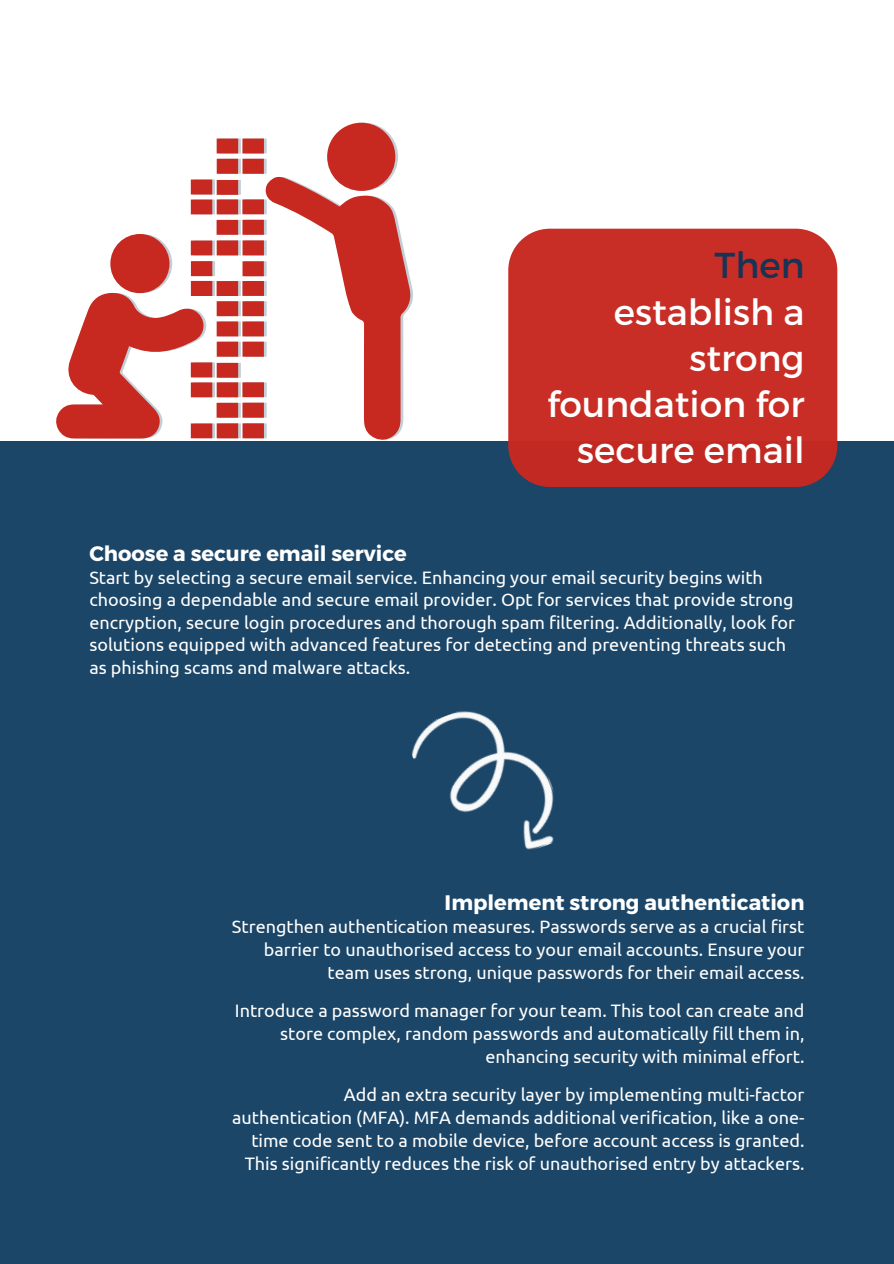
<style>
.page{position:relative;width:894px;height:1264px;background:#fff}
.page>*{position:absolute;margin:0;border:0;box-sizing:border-box;transform-origin:0 0}
.t1{font:36px/46.2px "Montserrat";color:#fff;text-align:right}
.t2{font:700 21px "Montserrat";color:#fff}
.t3{font:18px/23px "Ubuntu";color:#fff;text-align:right}
.s1{color:#183355}
</style>
<div class="page">
<div style="left:0;top:441px;width:893px;height:822px;background:#1b4668"></div>
<img style="left:411px;top:710px;width:143px;height:140px">
<div style="left:508px;top:229px;width:329px;height:258px;background:#c72921;border-radius:42px"></div>
<svg style="left:113px;top:234px;width:59px;height:59px"></svg>
<svg style="left:212px;top:362px;width:3px;height:15px"></svg>
<svg style="left:212px;top:281px;width:3px;height:15px"></svg>
<div style="left:219px;top:281px;width:22px;height:15px;background:#c3c5cd"></div>
<svg style="left:238px;top:301px;width:3px;height:15px"></svg>
<svg style="left:238px;top:321px;width:3px;height:15px"></svg>
<svg style="left:238px;top:341px;width:3px;height:16px"></svg>
<div style="left:245px;top:301px;width:21px;height:15px;background:#c3cfd7"></div>
<div style="left:245px;top:321px;width:21px;height:15px;background:#c3cfd7"></div>
<div style="left:245px;top:341px;width:21px;height:16px;background:#c3cfd7"></div>
<div style="left:219px;top:403px;width:22px;height:15px;background:#c3c5cc"></div>
<div style="left:245px;top:402px;width:21px;height:15px;background:#c3cfd7"></div>
<div style="left:245px;top:281px;width:22px;height:15px;background:#c3cfd7"></div>
<svg style="left:212px;top:261px;width:3px;height:15px"></svg>
<div style="left:245px;top:261px;width:21px;height:15px;background:#c3cfd7"></div>
<svg style="left:238px;top:363px;width:3px;height:15px"></svg>
<svg style="left:212px;top:382px;width:3px;height:15px"></svg>
<svg style="left:238px;top:382px;width:3px;height:15px"></svg>
<div style="left:245px;top:382px;width:22px;height:15px;background:#c3cfd7"></div>
<svg style="left:212px;top:423px;width:3px;height:15px"></svg>
<svg style="left:238px;top:423px;width:3px;height:15px"></svg>
<div style="left:245px;top:423px;width:21px;height:15px;background:#c3cfd7"></div>
<svg style="left:212px;top:179px;width:3px;height:15px"></svg>
<svg style="left:238px;top:138px;width:3px;height:15px"></svg>
<div style="left:219px;top:159px;width:22px;height:15px;background:#c3c4cb"></div>
<div style="left:245px;top:138px;width:21px;height:15px;background:#c3cfd7"></div>
<div style="left:245px;top:159px;width:21px;height:15px;background:#c3cfd7"></div>
<div style="left:219px;top:220px;width:22px;height:15px;background:#c3c5cc"></div>
<div style="left:245px;top:220px;width:21px;height:15px;background:#c3cfd7"></div>
<svg style="left:238px;top:180px;width:3px;height:15px"></svg>
<svg style="left:212px;top:199px;width:3px;height:15px"></svg>
<svg style="left:238px;top:199px;width:3px;height:15px"></svg>
<div style="left:245px;top:199px;width:22px;height:15px;background:#c3cfd7"></div>
<svg style="left:212px;top:240px;width:3px;height:15px"></svg>
<svg style="left:238px;top:240px;width:3px;height:15px"></svg>
<div style="left:245px;top:240px;width:21px;height:15px;background:#c3cfd7"></div>
<svg style="left:56px;top:292px;width:153px;height:146px"></svg>
<div style="left:110px;top:234px;width:59px;height:59px;background:#c72921;border-radius:50%"></div>
<div style="left:191px;top:362px;width:21px;height:15px;background:#c72921"></div>
<div style="left:191px;top:281px;width:21px;height:15px;background:#c72921"></div>
<div style="left:216px;top:281px;width:22px;height:15px;background:#c72921"></div>
<div style="left:216px;top:301px;width:22px;height:15px;background:#c72921"></div>
<div style="left:216px;top:321px;width:22px;height:15px;background:#c72921"></div>
<div style="left:217px;top:341px;width:21px;height:16px;background:#c72921"></div>
<div style="left:242px;top:301px;width:22px;height:15px;background:#c72921"></div>
<div style="left:242px;top:321px;width:22px;height:15px;background:#c72921"></div>
<div style="left:242px;top:341px;width:22px;height:16px;background:#c72921"></div>
<div style="left:216px;top:403px;width:22px;height:15px;background:#c72921"></div>
<div style="left:242px;top:402px;width:22px;height:15px;background:#c72921"></div>
<div style="left:242px;top:281px;width:22px;height:15px;background:#c72921"></div>
<div style="left:191px;top:261px;width:21px;height:15px;background:#c72921"></div>
<div style="left:242px;top:261px;width:22px;height:15px;background:#c72921"></div>
<div style="left:217px;top:363px;width:21px;height:15px;background:#c72921"></div>
<div style="left:191px;top:382px;width:21px;height:15px;background:#c72921"></div>
<div style="left:216px;top:382px;width:22px;height:15px;background:#c72921"></div>
<div style="left:242px;top:382px;width:22px;height:15px;background:#c72921"></div>
<div style="left:191px;top:423px;width:21px;height:15px;background:#c72921"></div>
<div style="left:217px;top:423px;width:21px;height:15px;background:#c72921"></div>
<div style="left:242px;top:423px;width:22px;height:15px;background:#c72921"></div>
<div style="left:191px;top:179px;width:21px;height:15px;background:#c72921"></div>
<div style="left:216px;top:138px;width:22px;height:15px;background:#c72921"></div>
<div style="left:217px;top:159px;width:21px;height:15px;background:#c72921"></div>
<div style="left:242px;top:138px;width:22px;height:15px;background:#c72921"></div>
<div style="left:242px;top:159px;width:22px;height:15px;background:#c72921"></div>
<div style="left:216px;top:220px;width:22px;height:15px;background:#c72921"></div>
<div style="left:242px;top:220px;width:22px;height:15px;background:#c72921"></div>
<div style="left:217px;top:180px;width:21px;height:15px;background:#c72921"></div>
<div style="left:191px;top:199px;width:21px;height:15px;background:#c72921"></div>
<div style="left:216px;top:199px;width:22px;height:15px;background:#c72921"></div>
<div style="left:242px;top:199px;width:22px;height:15px;background:#c72921"></div>
<div style="left:191px;top:240px;width:21px;height:15px;background:#c72921"></div>
<div style="left:216px;top:240px;width:22px;height:15px;background:#c72921"></div>
<div style="left:242px;top:240px;width:22px;height:15px;background:#c72921"></div>
<svg style="left:265px;top:123px;width:148px;height:317px"></svg>
<p class="t1" style="left:547px;top:241px;width:259px"><span class="s1">Then </span>establish a strong foundation for secure email</p>
<p class="t2" style="left:89px;top:540px;width:319px">Choose a secure email service</p>
<p class="t3" style="left:89px;top:565px;width:707px;line-height:22.5px;text-align:left">Start by selecting a secure email service. Enhancing your email security begins with choosing a dependable and secure email provider. Opt for services that provide strong encryption, secure login procedures and thorough spam filtering. Additionally, look for solutions equipped with advanced features for detecting and preventing threats such as phishing scams and malware attacks.</p>
<p class="t2" style="left:444px;top:888px;width:361px">Implement strong authentication</p>
<h1 class="t3" style="left:232px;top:914px;width:574px">Strengthen authentication measures. Passwords serve as a crucial first barrier to unauthorised access to your email accounts. Ensure your team uses strong, unique passwords for their email access.</h1>
<p class="t3" style="left:235px;top:998px;width:571px">Introduce a password manager for your team. This tool can create and store complex, random passwords and automatically fill them in, enhancing security with minimal effort.</p>
<p class="t3" style="left:232px;top:1082px;width:573px">Add an extra security layer by implementing multi-factor authentication (MFA). MFA demands additional verification, like a one&shy;time code sent to a mobile device, before account access is granted.<br>This significantly reduces the risk of unauthorised entry by attackers.</p>
</div>
